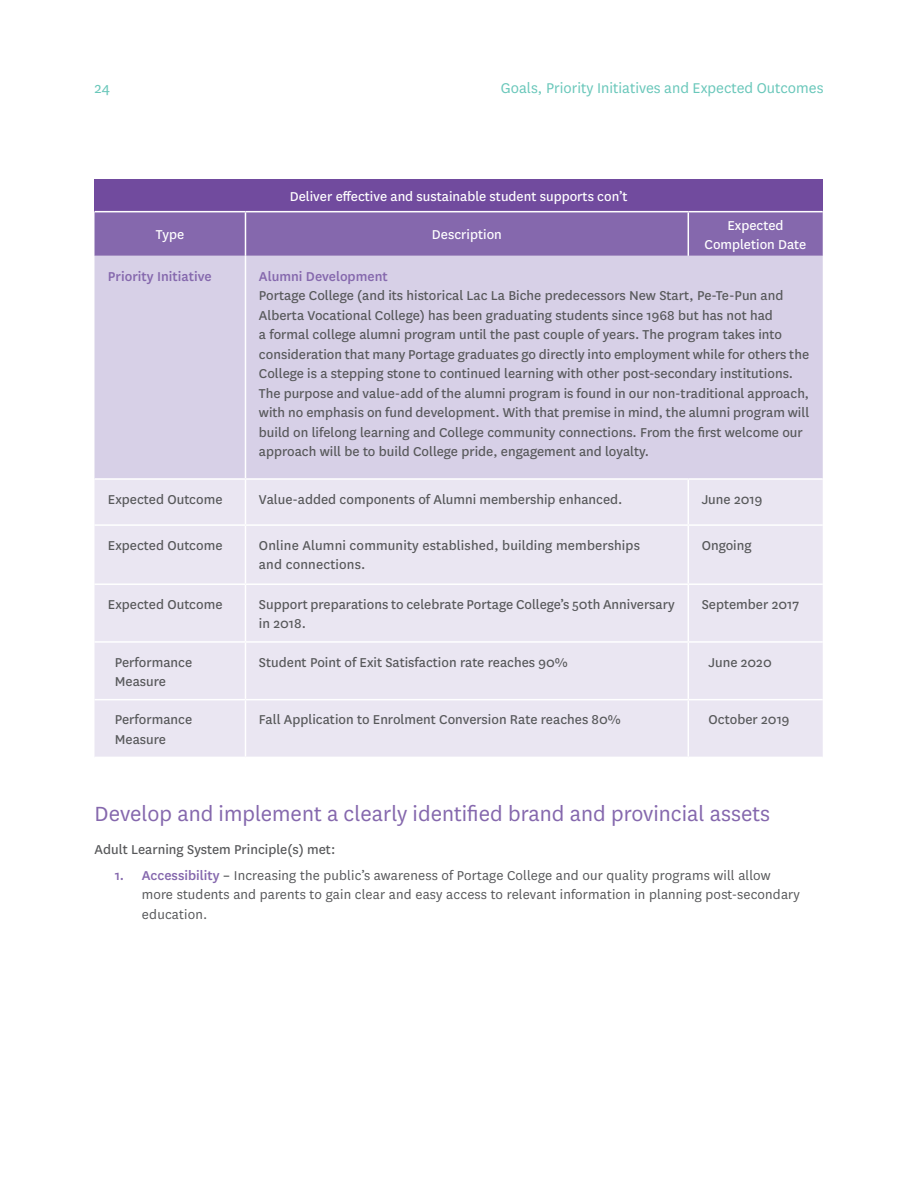
<style>
.page{position:relative;width:918px;height:1188px;background:#fff}
.page>*{position:absolute;margin:0;border:0;box-sizing:border-box;transform-origin:0 0}
.t1{font:24px "National";color:#8568ad}
.t2{font:16.5px "National";color:#69c7ba}
.t3{font:15px/19.5px "National";color:#57585a}
.t4{font:15px/19.5px "National";letter-spacing:.01em;color:#57585a}
.t5{font:15px/19.5px "National";color:#fff;text-align:center}
.t6{font:500 15px "National";color:#8568ad}
.s1{font-weight:500;color:#8568ad}
.s2{font-weight:500}
</style>
<div class="page">
<div style="left:94px;top:179px;width:729px;height:33px;background:#714b9e"></div>
<div style="left:94px;top:212px;width:729px;height:44px;background:#8568ad"></div>
<div style="left:94px;top:256px;width:729px;height:222px;background:#d7d0e7"></div>
<div style="left:94px;top:480px;width:729px;height:277px;background:#eae6f2"></div>
<hr style="left:245px;top:256px;width:1px;height:222px;background:#fff">
<hr style="left:245px;top:480px;width:1px;height:44px;background:#fff">
<hr style="left:688px;top:480px;width:1px;height:44px;background:#fff">
<hr style="left:94px;top:524px;width:151px;height:2px;background:#fff">
<hr style="left:245px;top:524px;width:443px;height:2px;background:#fff">
<hr style="left:245px;top:526px;width:1px;height:57px;background:#fff">
<hr style="left:688px;top:524px;width:135px;height:2px;background:#fff">
<hr style="left:688px;top:526px;width:1px;height:57px;background:#fff">
<hr style="left:94px;top:583px;width:151px;height:2px;background:#fff">
<hr style="left:245px;top:583px;width:443px;height:2px;background:#fff">
<hr style="left:245px;top:585px;width:1px;height:56px;background:#fff">
<hr style="left:688px;top:583px;width:135px;height:2px;background:#fff">
<hr style="left:688px;top:585px;width:1px;height:56px;background:#fff">
<hr style="left:94px;top:641px;width:151px;height:2px;background:#fff">
<hr style="left:245px;top:641px;width:443px;height:2px;background:#fff">
<hr style="left:245px;top:643px;width:1px;height:56px;background:#fff">
<hr style="left:688px;top:641px;width:135px;height:2px;background:#fff">
<hr style="left:688px;top:643px;width:1px;height:56px;background:#fff">
<hr style="left:94px;top:699px;width:151px;height:1px;background:#fff">
<hr style="left:245px;top:699px;width:443px;height:1px;background:#fff">
<hr style="left:245px;top:700px;width:1px;height:57px;background:#fff">
<hr style="left:688px;top:699px;width:135px;height:1px;background:#fff">
<hr style="left:688px;top:700px;width:1px;height:57px;background:#fff">
<hr style="left:245px;top:212px;width:1px;height:44px;background:#fff">
<hr style="left:688px;top:212px;width:1px;height:44px;background:#fff">
<hr style="left:94px;top:211px;width:151px;height:1px;background:#fff">
<hr style="left:245px;top:211px;width:443px;height:1px;background:#fff">
<hr style="left:688px;top:211px;width:135px;height:1px;background:#fff">
<p class="t2" style="left:94px;top:78px;width:17px">24</p>
<p class="t2" style="left:501px;top:78px;width:324px">Goals, Priority Initiatives and Expected Outcomes</p>
<p class="t5" style="left:290px;top:186px;width:339px">Deliver effective and sustainable student supports con’t</p>
<p class="t5" style="left:156px;top:224px;width:30px">Type</p>
<p class="t5" style="left:432px;top:224px;width:71px">Description</p>
<p class="t5" style="left:705px;top:214px;width:103px">Expected<br>Completion Date</p>
<p class="t6" style="left:108px;top:266px;width:105px">Priority Initiative</p>
<p class="t6" style="left:259px;top:266px;width:130px">Alumni Development</p>
<p class="t3" style="left:259px;top:285px;width:552px">Portage College (and its historical Lac La Biche predecessors New Start, Pe-Te-Pun and Alberta Vocational College) has been graduating students since 1968 but has not had<br>a formal college alumni program until the past couple of years. The program takes into consideration that many Portage graduates go directly into employment while for others the College is a stepping stone to continued learning with other post-secondary institutions.<br>The purpose and value-add of the alumni program is found in our non-traditional approach, with no emphasis on fund development. With that premise in mind, the alumni program will build on lifelong learning and College community connections. From the first welcome our approach will be to build College pride, engagement and loyalty.</p>
<p class="t3" style="left:108px;top:489px;width:116px">Expected Outcome</p>
<p class="t3" style="left:259px;top:489px;width:365px">Value-added components of Alumni membership enhanced.</p>
<p class="t3" style="left:702px;top:489px;width:62px">June 2019</p>
<p class="t3" style="left:108px;top:535px;width:116px">Expected Outcome</p>
<p class="t3" style="left:259px;top:535px;width:383px">Online Alumni community established, building memberships and connections.</p>
<p class="t3" style="left:702px;top:535px;width:51px">Ongoing</p>
<p class="t3" style="left:108px;top:594px;width:116px">Expected Outcome</p>
<p class="t3" style="left:259px;top:594px;width:417px">Support preparations to celebrate Portage College’s 50th Anniversary in 2018.</p>
<p class="t3" style="left:702px;top:594px;width:99px">September 2017</p>
<p class="t3" style="left:115px;top:652px;width:79px">Performance<br>Measure</p>
<p class="t3" style="left:259px;top:652px;width:310px">Student Point of Exit Satisfaction rate reaches 90%</p>
<p class="t3" style="left:709px;top:652px;width:65px">June 2020</p>
<p class="t3" style="left:115px;top:709px;width:79px">Performance<br>Measure</p>
<p class="t3" style="left:259px;top:709px;width:363px">Fall Application to Enrolment Conversion Rate reaches 80%</p>
<p class="t3" style="left:709px;top:709px;width:83px">October 2019</p>
<h1 class="t1" style="left:94px;top:798px;width:677px">Develop and implement a clearly identified brand and provincial assets</h1>
<p class="t3" style="left:94px;top:838px;width:242px">Adult Learning System Principle(s) met:</p>
<p class="t4" style="left:142px;top:865px;width:660px;text-indent:-27px"><span class="s1">1. Accessibility</span> <span class="s2">–</span> Increasing the public’s awareness of Portage College and our quality programs will allow more students and parents to gain clear and easy access to relevant information in planning post-secondary education.</p>
</div>
